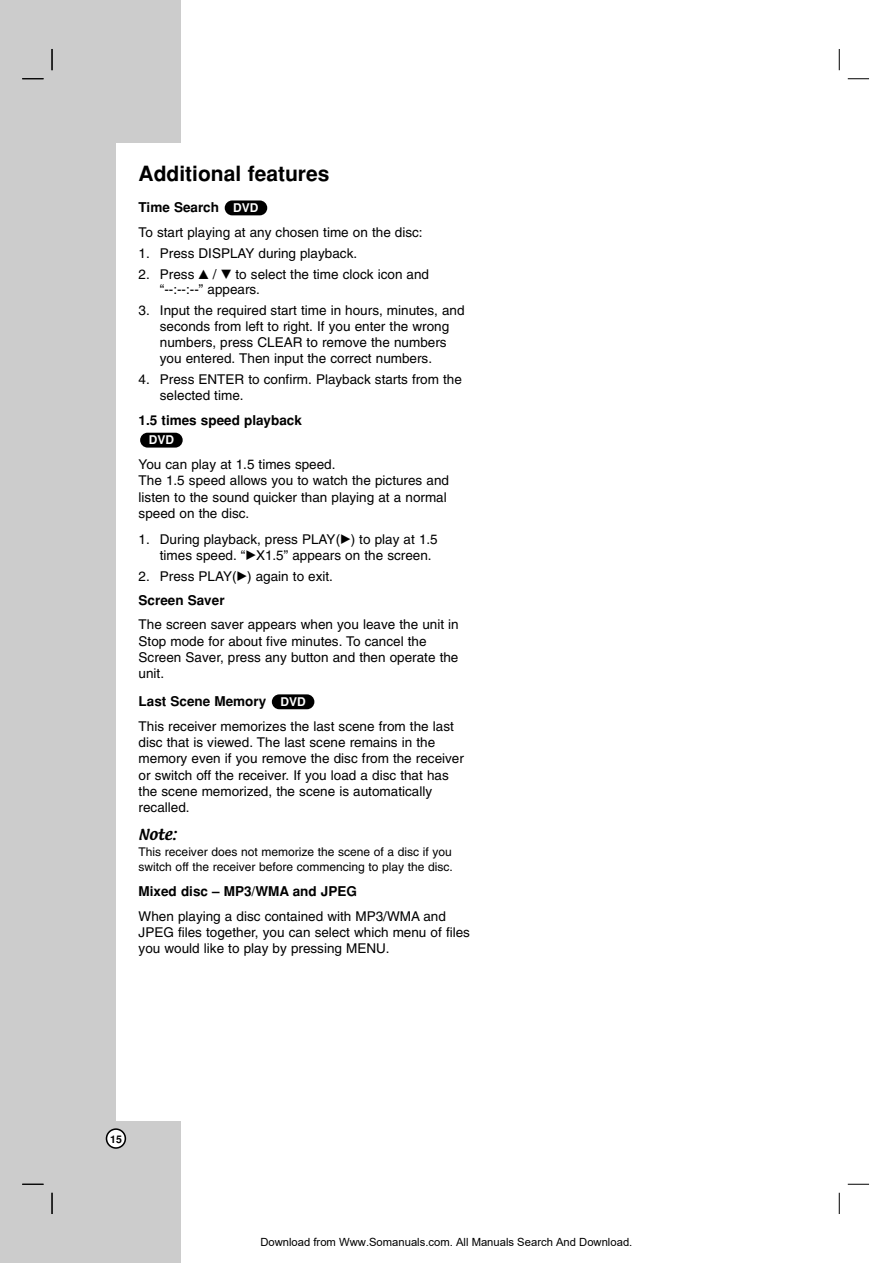
<style>
.page{position:relative;width:893px;height:1263px;background:#fff}
.page>*{position:absolute;margin:0;border:0;box-sizing:border-box;transform-origin:0 0}
.t1{font:700 21px "Helvetica";color:#000}
.t2{font:13.5px/16.2px "Helvetica";color:#000}
.t3{font:700 13.5px "Helvetica";color:#000}
.t4{font:13.5px "Textile";color:#000}
.t5{font:12px/15.5px "Helvetica";color:#000}
.t6{font:700 12px "Helvetica";color:#fff}
.t7{font:11.25px "Arial";color:#000}
.t8{font:700 10.5px "Helvetica";color:#000}
.s1{font-family:"Sony PS Common"}
.s2{font-weight:700}
</style>
<div class="page">
<div style="left:0;top:0;width:180px;height:1263px;background:#ccc"></div>
<svg style="left:838px;top:49px;width:1px;height:21px"></svg>
<svg style="left:838px;top:1193px;width:1px;height:21px"></svg>
<svg style="left:847px;top:78px;width:22px;height:1px"></svg>
<svg style="left:847px;top:1184px;width:22px;height:1px"></svg>
<svg style="left:106px;top:1128px;width:20px;height:21px"></svg>
<div style="left:116px;top:143px;width:139px;height:978px;background:#fff"></div>
<svg style="left:51px;top:49px;width:2px;height:21px"></svg>
<svg style="left:51px;top:1193px;width:2px;height:21px"></svg>
<svg style="left:22px;top:78px;width:22px;height:1px"></svg>
<svg style="left:22px;top:1184px;width:22px;height:1px"></svg>
<div style="left:272px;top:694px;width:42px;height:15px;background:#000;border-radius:7px"></div>
<div style="left:140px;top:433px;width:43px;height:15px;background:#000;border-radius:7px"></div>
<div style="left:225px;top:200px;width:42px;height:15px;background:#000;border-radius:7px"></div>
<h1 class="t1" style="left:139px;top:166px;width:192px">Additional features</h1>
<p class="t3" style="left:139px;top:203px;width:82px">Time Search</p>
<p class="t2" style="left:139px;top:226px;width:285px">To start playing at any chosen time on the disc:</p>
<p class="t2" style="left:139px;top:246px;width:220px">1. Press DISPLAY during playback.</p>
<p class="t2" style="left:160px;top:268px;width:271px;line-height:15.5px;text-indent:-21px">2. Press <span class="s1">v</span> / <span class="s1">V</span> to select the time clock icon and “--:--:--” appears.</p>
<p class="t2" style="left:160px;top:303px;width:306px;text-indent:-21px">3. Input the required start time in hours, minutes, and seconds from left to right. If you enter the wrong numbers, press CLEAR to remove the numbers you entered. Then input the correct numbers.</p>
<p class="t2" style="left:160px;top:372px;width:303px;text-indent:-21px">4. Press ENTER to confirm. Playback starts from the selected time.</p>
<p class="t3" style="left:139px;top:415px;width:165px">1.5 times speed playback</p>
<p class="t2" style="left:139px;top:458px;width:312px">You can play at 1.5 times speed.<br>The 1.5 speed allows you to watch the pictures and listen to the sound quicker than playing at a normal speed on the disc.</p>
<p class="t2" style="left:160px;top:532px;width:279px;text-indent:-21px">1. During playback, press PLAY(<span class="s1">B</span>) to play at 1.5 times speed. “<span class="s1">B</span>X1.5” appears on the screen.</p>
<p class="t2" style="left:139px;top:565px;width:196px;line-height:24px">2. Press PLAY(<span class="s1">B</span>) again to exit.<br><span class="s2">Screen Saver</span></p>
<p class="t2" style="left:139px;top:618px;width:321px">The screen saver appears when you leave the unit in Stop mode for about five minutes. To cancel the Screen Saver, press any button and then operate the unit.</p>
<p class="t3" style="left:139px;top:697px;width:129px">Last Scene Memory</p>
<p class="t2" style="left:139px;top:719px;width:327px">This receiver memorizes the last scene from the last disc that is viewed. The last scene remains in the memory even if you remove the disc from the receiver or switch off the receiver. If you load a disc that has the scene memorized, the scene is automatically recalled.</p>
<p class="t4" style="left:139px;top:829px;width:39px">Note:</p>
<p class="t5" style="left:139px;top:845px;width:316px">This receiver does not memorize the scene of a disc if you switch off the receiver before commencing to play the disc.</p>
<p class="t3" style="left:139px;top:886px;width:220px">Mixed disc – MP3/WMA and JPEG</p>
<p class="t2" style="left:139px;top:909px;width:333px">When playing a disc contained with MP3/WMA and<br>JPEG files together, you can select which menu of files you would like to play by pressing MENU.</p>
<p class="t6" style="left:233px;top:204px;width:27px">DVD</p>
<p class="t6" style="left:149px;top:436px;width:27px">DVD</p>
<p class="t6" style="left:280px;top:698px;width:27px">DVD</p>
<p class="t8" style="left:110px;top:1135px;width:13px">15</p>
<p class="t7" style="left:260px;top:1235px;width:373px">Download from Www.Somanuals.com. All Manuals Search And Download.</p>
</div>
